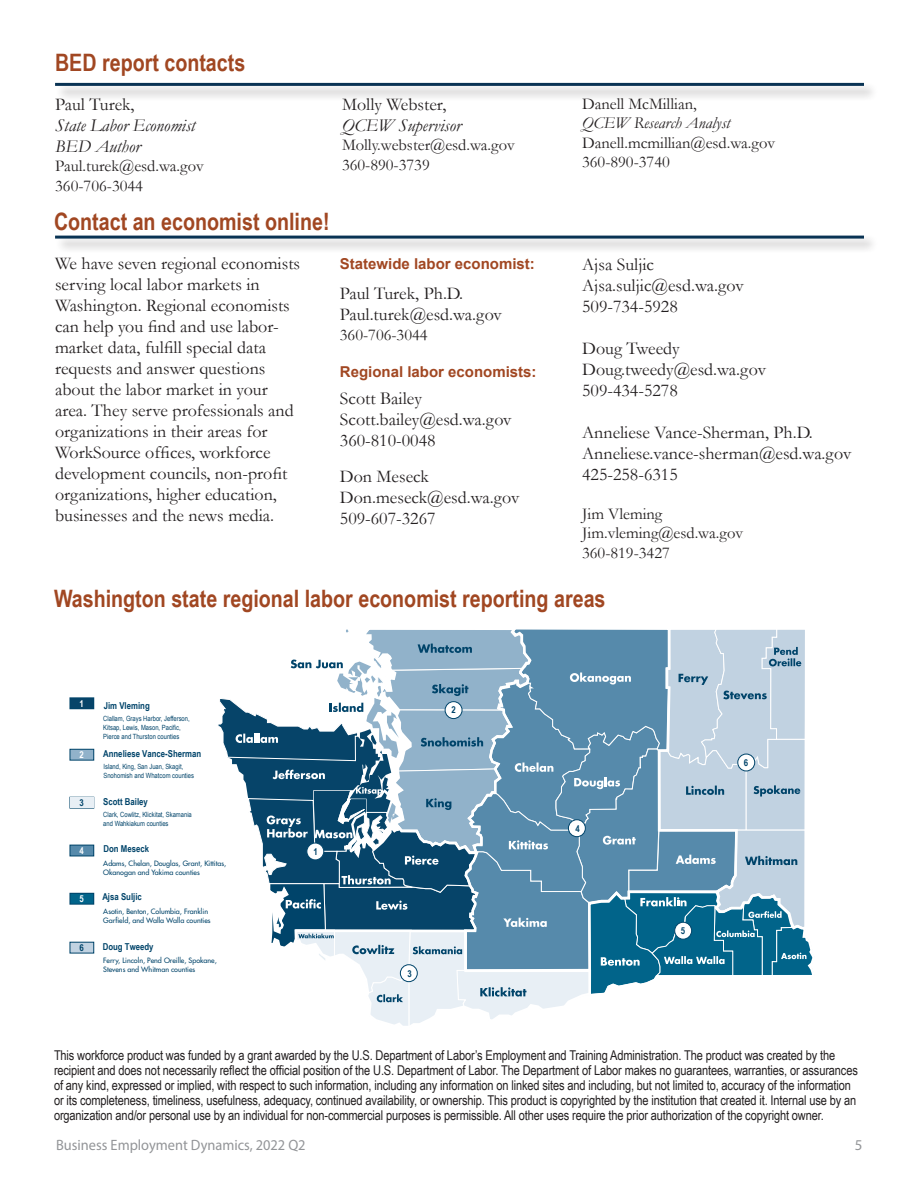
<style>
.page{position:relative;width:918px;height:1188px;background:#fff}
.page>*{position:absolute;margin:0;border:0;box-sizing:border-box;transform-origin:0 0}
.t1{font:700 24px "Arial Narrow";color:#a14722}
.t2{font:18px/21px "Garamond";color:#231f20}
.t3{font:italic 18px "Garamond";color:#231f20}
.t4{font:16.5px "Garamond";color:#231f20}
.t5{font:italic 16.5px "Garamond";color:#231f20}
.t6{font:700 15px "Arial";color:#a14722}
.t7{font:15px "Myriad Pro";color:#939598;scale:.96 1}
.t8{font:15px "Myriad Pro";color:#939598}
.t9{font:13.5px/15px "Arial Narrow";letter-spacing:-.01em;color:#231f20}
.t10{font:700 9.6px "Arial Narrow";color:#00446a}
.t11{font:700 9.6px "Arial Narrow";color:#fff}
.t12{font:7.2px/8.7px "Arial Narrow";color:#00446a}
.t13{font:7.2px/8.7px "Futura";color:#00446a}
</style>
<div class="page">
<div style="left:70px;top:942px;width:24px;height:11px;background:#c1d2e1"></div>
<div style="left:70px;top:797px;width:24px;height:11px;background:#e8eff5"></div>
<svg style="left:218px;top:629px;width:595px;height:397px"></svg>
<div style="left:55px;top:82px;width:824px;height:19px;background:#231f20;opacity:.4"></div>
<hr style="left:55px;top:83px;width:809px;height:3px;background:#093354">
<div style="left:55px;top:235px;width:824px;height:19px;background:#231f20;opacity:.4"></div>
<hr style="left:55px;top:236px;width:809px;height:3px;background:#093354">
<div style="left:70px;top:698px;width:24px;height:11px;background:#064469"></div>
<div style="left:70px;top:749px;width:24px;height:11px;background:#91b2ca"></div>
<div style="left:70px;top:749px;width:24px;height:11px;border:1px solid #00446a"></div>
<div style="left:70px;top:845px;width:24px;height:11px;background:#568aab"></div>
<div style="left:70px;top:845px;width:24px;height:11px;border:1px solid #00446a"></div>
<div style="left:70px;top:893px;width:24px;height:11px;background:#01648a"></div>
<div style="left:70px;top:893px;width:24px;height:11px;border:1px solid #00446a"></div>
<div style="left:70px;top:942px;width:24px;height:11px;border:1px solid #00446a"></div>
<h2 class="t1" style="left:55px;top:45px;width:192px">BED report contacts</h2>
<p class="t2" style="left:55px;top:93px;width:81px">Paul Turek,</p>
<p class="t2" style="left:342px;top:93px;width:106px">Molly Webster,</p>
<p class="t4" style="left:582px;top:92px;width:116px">Danell McMillian,</p>
<p class="t3" style="left:55px;top:113px;width:142px">State Labor Economist</p>
<p class="t3" style="left:342px;top:113px;width:121px">QCEW Supervisor</p>
<p class="t5" style="left:582px;top:112px;width:150px">QCEW Research Analyst</p>
<p class="t3" style="left:55px;top:134px;width:87px">BED Author</p>
<p class="t4" style="left:342px;top:134px;width:174px">Molly.webster@esd.wa.gov</p>
<p class="t4" style="left:582px;top:132px;width:195px">Danell.mcmillian@esd.wa.gov</p>
<p class="t4" style="left:55px;top:155px;width:150px">Paul.turek@esd.wa.gov</p>
<p class="t4" style="left:342px;top:153px;width:89px">360-890-3739</p>
<p class="t4" style="left:582px;top:151px;width:89px">360-890-3740</p>
<p class="t4" style="left:55px;top:174px;width:89px">360-706-3044</p>
<p class="t1" style="left:54px;top:203px;width:277px">Contact an economist online!</p>
<p class="t2" style="left:55px;top:252px;width:247px">We have seven regional economists</p>
<p class="t6" style="left:340px;top:253px;width:197px">Statewide labor economist:</p>
<p class="t2" style="left:582px;top:253px;width:73px">Ajsa Suljic</p>
<p class="t2" style="left:55px;top:273px;width:236px">serving local labor markets in<br>Washington. Regional economists</p>
<p class="t2" style="left:55px;top:315px;width:225px">can help you find and use labor&shy;market data, fulfill special data</p>
<p class="t2" style="left:55px;top:357px;width:240px">requests and answer questions about the labor market in your area. They serve professionals and organizations in their areas for</p>
<p class="t2" style="left:55px;top:442px;width:234px">WorkSource offices, workforce development councils, non-profit</p>
<p class="t2" style="left:55px;top:484px;width:223px">organizations, higher education, businesses and the news media.</p>
<p class="t2" style="left:340px;top:283px;width:164px">Paul Turek, Ph.D.<br>Paul.turek@esd.wa.gov</p>
<p class="t4" style="left:340px;top:323px;width:89px">360-706-3044</p>
<p class="t6" style="left:340px;top:361px;width:198px">Regional labor economists:</p>
<p class="t2" style="left:340px;top:388px;width:173px">Scott Bailey<br>Scott.bailey@esd.wa.gov</p>
<p class="t2" style="left:340px;top:430px;width:97px">360-810-0048</p>
<p class="t2" style="left:340px;top:466px;width:181px">Don Meseck<br>Don.meseck@esd.wa.gov</p>
<p class="t2" style="left:340px;top:508px;width:97px">509-607-3267</p>
<p class="t2" style="left:582px;top:274px;width:163px">Ajsa.suljic@esd.wa.gov</p>
<p class="t2" style="left:582px;top:295px;width:97px">509-734-5928</p>
<p class="t2" style="left:582px;top:337px;width:185px">Doug Tweedy<br>Doug.tweedy@esd.wa.gov</p>
<p class="t2" style="left:582px;top:379px;width:97px">509-434-5278</p>
<p class="t2" style="left:582px;top:421px;width:271px">Anneliese Vance-Sherman, Ph.D.<br>Anneliese.vance-sherman@esd.wa.gov<br>425-258-6315</p>
<p class="t4" style="left:582px;top:502px;width:82px">Jim Vleming</p>
<p class="t4" style="left:582px;top:522px;width:163px">Jim.vleming@esd.wa.gov</p>
<p class="t4" style="left:582px;top:541px;width:89px">360-819-3427</p>
<h2 class="t1" style="left:54px;top:580px;width:553px">Washington state regional labor economist reporting areas</h2>
<p class="t11" style="left:79px;top:696px;width:6px">1</p>
<p class="t11" style="left:79px;top:747px;width:6px">2</p>
<h6 class="t10" style="left:104px;top:698px;width:48px">Jim Vleming</h6>
<p class="t12" style="left:103px;top:714px;width:88px">Clallam, Grays Harbor, Jefferson,<br>Kitsap, Lewis, Mason, Pacific,<br>Pierce and Thurston counties</p>
<p class="t10" style="left:103px;top:746px;width:100px">Anneliese Vance-Sherman</p>
<p class="t12" style="left:103px;top:762px;width:92px">Island, King, San Juan, Skagit,<br>Snohomish and Whatcom counties</p>
<h6 class="t10" style="left:79px;top:796px;width:6px">3</h6>
<h6 class="t10" style="left:103px;top:794px;width:46px">Scott Bailey</h6>
<p class="t12" style="left:103px;top:810px;width:90px">Clark, Cowlitz, Klickitat, Skamania and Wahkiakum counties</p>
<p class="t11" style="left:79px;top:843px;width:6px">4</p>
<h6 class="t10" style="left:103px;top:842px;width:47px">Don Meseck</h6>
<p class="t13" style="left:103px;top:859px;width:124px">Adams, Chelan, Douglas, Grant, Kittitas,<br>Okanogan and Yakima counties</p>
<p class="t10" style="left:102px;top:890px;width:41px">Ajsa Suljic</p>
<p class="t13" style="left:103px;top:907px;width:109px">Asotin, Benton, Columbia, Franklin<br>Garfield, and Walla Walla counties</p>
<p class="t11" style="left:79px;top:891px;width:6px">5</p>
<p class="t10" style="left:79px;top:941px;width:6px">6</p>
<h6 class="t10" style="left:103px;top:939px;width:52px">Doug Tweedy</h6>
<p class="t13" style="left:103px;top:956px;width:115px">Ferry, Lincoln, Pend Oreille, Spokane,<br>Stevens and Whitman counties</p>
<p class="t10" style="left:313px;top:844px;width:6px">1</p>
<p class="t10" style="left:451px;top:703px;width:6px">2</p>
<p class="t10" style="left:407px;top:966px;width:6px">3</p>
<p class="t10" style="left:575px;top:821px;width:6px">4</p>
<p class="t10" style="left:744px;top:755px;width:6px">6</p>
<p class="t10" style="left:681px;top:924px;width:6px">5</p>
<p class="t9" style="left:54px;top:1047px;width:783px">This workforce product was funded by a grant awarded by the U.S. Department of Labor’s Employment and Training Administration. The product was created by the</p>
<p class="t9" style="left:54px;top:1062px;width:805px">recipient and does not necessarily reflect the official position of the U.S. Department of Labor. The Department of Labor makes no guarantees, warranties, or assurances</p>
<p class="t9" style="left:54px;top:1077px;width:804px">of any kind, expressed or implied, with respect to such information, including any information on linked sites and including, but not limited to, accuracy of the information or its completeness, timeliness, usefulness, adequacy, continued availability, or ownership. This product is copyrighted by the institution that created it. Internal use by an organization and/or personal use by an individual for non-commercial purposes is permissible. All other uses require the prior authorization of the copyright owner.</p>
<p class="t7" style="left:56px;top:1135px;width:261px">Business Employment Dynamics, 2022 Q2</p>
<p class="t8" style="left:855px;top:1135px;width:9px">5</p>
</div>
